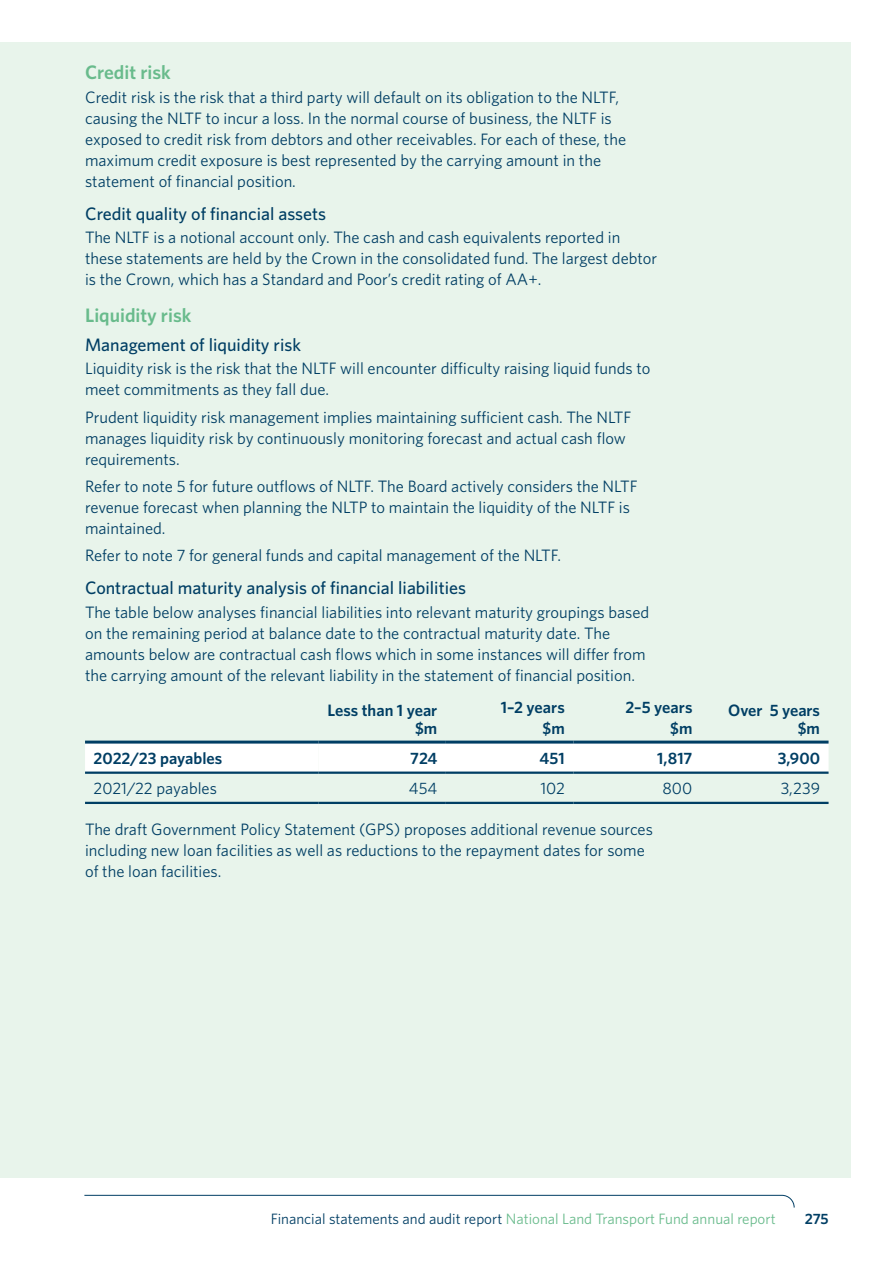
<style>
.page{position:relative;width:893px;height:1263px;background:#fff}
.page>*{position:absolute;margin:0;border:0;box-sizing:border-box;transform-origin:0 0}
.title_2_-_green{font:600 19.5px "Whitney";color:#69bb8c}
.title_3{font:500 18px "Whitney";color:#003e64}
.body{font:16.5px/21px "Whitney";color:#003e64}
.table_header{font:600 16.5px "Whitney";color:#003e64}
.table_bold{font:600 16.5px "Whitney";color:#003e64}
.table_bold-2{font:16.5px "Whitney";color:#003e64}
.t1{font:15px "Whitney";color:#69bb8c}
.t2{font:600 15px "Whitney";color:#003e64}
.s1{color:#003e64}
</style>
<div class="page">
<div style="left:0;top:43px;width:850px;height:1135px;background:#e8f4eb"></div>
<div style="left:85px;top:743px;width:743px;height:28px;background:#fff"></div>
<hr style="left:85px;top:740px;width:233px;height:3px;background:#003e64">
<hr style="left:318px;top:740px;width:128px;height:3px;background:#003e64">
<hr style="left:446px;top:740px;width:127px;height:3px;background:#003e64">
<hr style="left:573px;top:740px;width:128px;height:3px;background:#003e64">
<hr style="left:701px;top:740px;width:127px;height:3px;background:#003e64">
<hr style="left:85px;top:771px;width:233px;height:3px;background:#003e64">
<hr style="left:318px;top:771px;width:128px;height:3px;background:#003e64">
<hr style="left:446px;top:771px;width:127px;height:3px;background:#003e64">
<hr style="left:573px;top:771px;width:128px;height:3px;background:#003e64">
<hr style="left:701px;top:771px;width:127px;height:3px;background:#003e64">
<hr style="left:85px;top:802px;width:233px;height:2px;background:#003e64">
<hr style="left:318px;top:802px;width:128px;height:2px;background:#003e64">
<hr style="left:446px;top:802px;width:127px;height:2px;background:#003e64">
<hr style="left:573px;top:802px;width:128px;height:2px;background:#003e64">
<hr style="left:701px;top:802px;width:127px;height:2px;background:#003e64">
<svg style="left:84px;top:1194px;width:711px;height:14px"></svg>
<h2 class="title_2_-_green" style="left:85px;top:60px;width:87px">Credit risk</h2>
<p class="body" style="left:85px;top:86px;width:543px">Credit risk is the risk that a third party will default on its obligation to the NLTF, causing the NLTF to incur a loss. In the normal course of business, the NLTF is exposed to credit risk from debtors and other receivables. For each of these, the maximum credit exposure is best represented by the carrying amount in the statement of financial position.</p>
<h3 class="title_3" style="left:85px;top:201px;width:243px">Credit quality of financial assets</h3>
<p class="body" style="left:85px;top:226px;width:574px">The NLTF is a notional account only. The cash and cash equivalents reported in these statements are held by the Crown in the consolidated fund. The largest debtor is the Crown, which has a Standard and Poor’s credit rating of AA+.</p>
<h2 class="title_2_-_green" style="left:85px;top:302px;width:108px">Liquidity risk</h2>
<h3 class="title_3" style="left:85px;top:333px;width:218px">Management of liquidity risk</h3>
<p class="body" style="left:85px;top:358px;width:567px">Liquidity risk is the risk that the NLTF will encounter difficulty raising liquid funds to meet commitments as they fall due.</p>
<p class="body" style="left:85px;top:406px;width:548px">Prudent liquidity risk management implies maintaining sufficient cash. The NLTF manages liquidity risk by continuously monitoring forecast and actual cash flow requirements.</p>
<p class="body" style="left:85px;top:475px;width:554px">Refer to note 5 for future outflows of NLTF. The Board actively considers the NLTF revenue forecast when planning the NLTP to maintain the liquidity of the NLTF is maintained.</p>
<p class="body" style="left:85px;top:545px;width:477px">Refer to note 7 for general funds and capital management of the NLTF.</p>
<h3 class="title_3" style="left:85px;top:576px;width:383px">Contractual maturity analysis of financial liabilities</h3>
<p class="body" style="left:85px;top:601px;width:566px">The table below analyses financial liabilities into relevant maturity groupings based on the remaining period at balance date to the contractual maturity date. The amounts below are contractual cash flows which in some instances will differ from the carrying amount of the relevant liability in the statement of financial position.</p>
<p class="table_header" style="left:328px;top:699px;width:111px">Less than 1 year</p>
<p class="table_header" style="left:415px;top:717px;width:24px">$m</p>
<p class="table_header" style="left:501px;top:696px;width:66px">1–2 years</p>
<p class="table_header" style="left:543px;top:717px;width:24px">$m</p>
<p class="table_header" style="left:625px;top:696px;width:69px">2–5 years</p>
<p class="table_header" style="left:670px;top:717px;width:24px">$m</p>
<p class="table_header" style="left:728px;top:699px;width:93px">Over 5 years</p>
<p class="table_header" style="left:798px;top:717px;width:24px">$m</p>
<p class="table_bold" style="left:94px;top:747px;width:130px">2022/23 payables</p>
<p class="table_bold" style="left:410px;top:747px;width:29px">724</p>
<p class="table_bold" style="left:539px;top:747px;width:27px">451</p>
<p class="table_bold" style="left:657px;top:747px;width:37px">1,817</p>
<p class="table_bold" style="left:778px;top:747px;width:44px">3,900</p>
<p class="table_bold-2" style="left:94px;top:778px;width:125px">2021/22 payables</p>
<p class="table_bold-2" style="left:409px;top:778px;width:30px">454</p>
<p class="table_bold-2" style="left:540px;top:778px;width:26px">102</p>
<p class="table_bold-2" style="left:662px;top:778px;width:32px">800</p>
<p class="table_bold-2" style="left:781px;top:778px;width:41px">3,239</p>
<p class="body" style="left:85px;top:818px;width:569px">The draft Government Policy Statement (GPS) proposes additional revenue sources including new loan facilities as well as reductions to the repayment dates for some of the loan facilities.</p>
<p class="t1" style="left:271px;top:1209px;width:506px"><span class="s1">Financial statements and audit report</span> National Land Transport Fund annual report</p>
<p class="t2" style="left:805px;top:1208px;width:25px">275</p>
</div>
